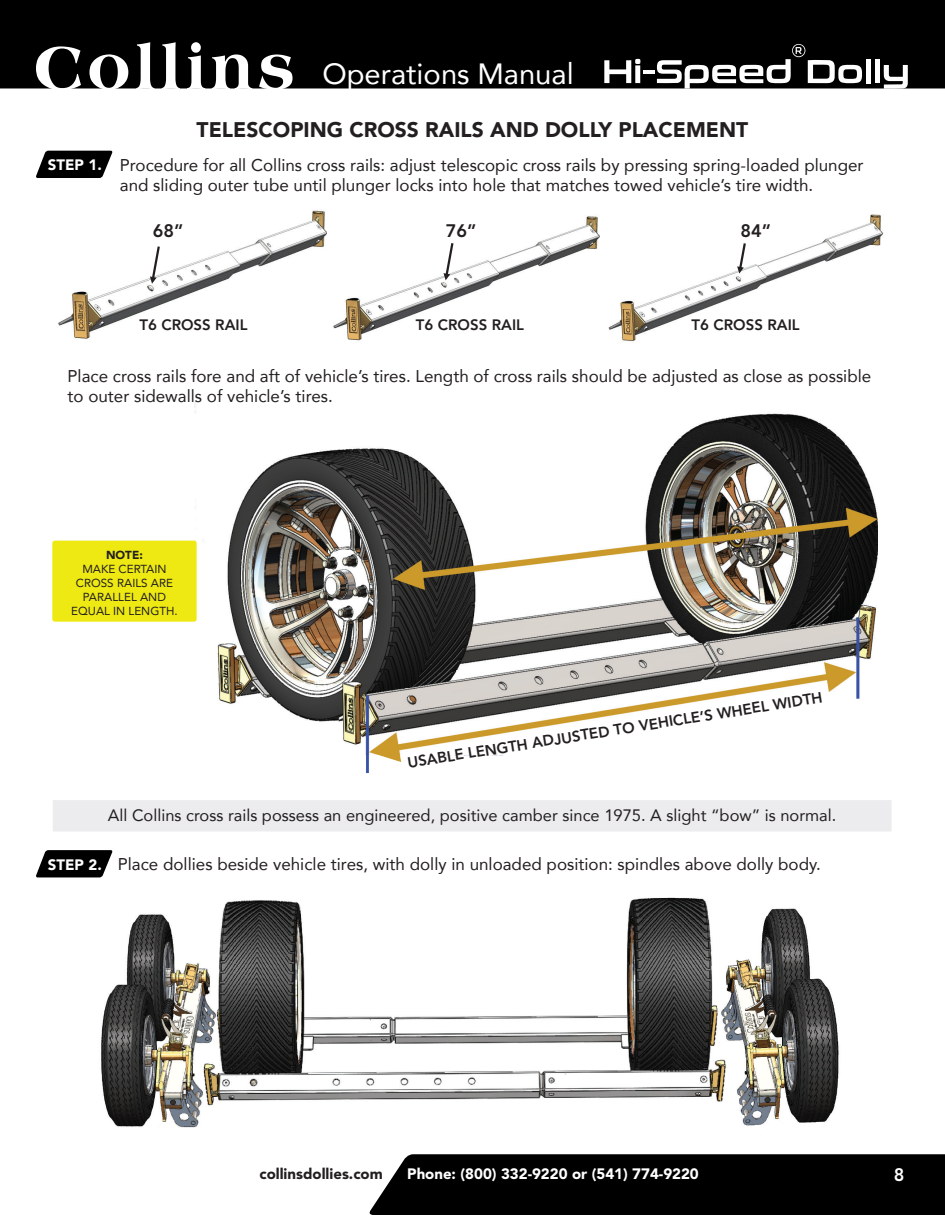
<style>
.page{position:relative;width:945px;height:1215px;background:#fff}
.page>*{position:absolute;margin:0;border:0;box-sizing:border-box;transform-origin:0 0}
.t1{font:29.25px "Avenir";color:#fff}
.t2{font:900 21px "Avenir LT Std";color:#231f20}
.t3{font:800 18px "Avenir LT Std";color:#231f20}
.t4{font:800 18px "Avenir LT Std";color:#fff}
.STEPS{font:17.1px/20.4px "Avenir";color:#231f20}
.COLLINS_NOTE{font:16.5px "Avenir";color:#231f20}
.t5{font:800 15px "Avenir LT Std";color:#231f20}
.STEP_TITLE{font:900 15px "Avenir LT Std";color:#fff}
.t6{font:900 15px "Avenir LT Std";color:#231f20}
.NOTE{font:11.7px/14px "Avenir";color:#231f20;text-align:center}
.NOTE-2{font:900 11.7px "Avenir";color:#231f20}
</style>
<div class="page">
<div style="left:369px;top:1154px;width:576px;height:61px;background:#000001"></div>
<div style="left:0;top:0;width:945px;height:88px;background:#000001"></div>
<svg style="left:36px;top:46px;width:45px;height:43px"></svg>
<svg style="left:89px;top:54px;width:39px;height:35px"></svg>
<svg style="left:136px;top:42px;width:18px;height:47px"></svg>
<svg style="left:162px;top:42px;width:18px;height:47px"></svg>
<svg style="left:187px;top:42px;width:17px;height:47px"></svg>
<svg style="left:212px;top:55px;width:39px;height:34px"></svg>
<svg style="left:259px;top:55px;width:34px;height:34px"></svg>
<div style="left:866px;top:59px;width:5px;height:24px;background:#fff"></div>
<div style="left:875px;top:59px;width:5px;height:24px;background:#fff"></div>
<hr style="left:643px;top:70px;width:12px;height:4px;background:#fff">
<svg style="left:604px;top:59px;width:36px;height:24px"></svg>
<svg style="left:657px;top:44px;width:205px;height:45px"></svg>
<svg style="left:884px;top:65px;width:24px;height:24px"></svg>
<img style="left:173px;top:402px;width:705px;height:372px">
<img style="left:58px;top:210px;width:269px;height:129px">
<svg style="left:150px;top:246px;width:10px;height:38px"></svg>
<img style="left:333px;top:216px;width:267px;height:125px">
<img style="left:608px;top:214px;width:276px;height:127px">
<svg style="left:444px;top:243px;width:10px;height:37px"></svg>
<svg style="left:737px;top:243px;width:9px;height:31px"></svg>
<img style="left:101px;top:897px;width:738px;height:231px">
<div style="left:55px;top:802px;width:834px;height:27px;background:#ececee"></div>
<div style="left:53px;top:800px;width:839px;height:31px;border:4px solid #ececee"></div>
<svg style="left:36px;top:151px;width:77px;height:27px;background:#212122"></svg>
<svg style="left:36px;top:850px;width:77px;height:27px;background:#222223"></svg>
<div style="left:52px;top:541px;width:145px;height:81px;background:#eee913;border-radius:3px"></div>
<h1 class="t1" style="left:322px;top:50px;width:253px">Operations Manual</h1>
<p class="STEP_TITLE" style="left:48px;top:156px;width:55px">STEP 1.</p>
<p class="t2" style="left:197px;top:117px;width:553px">TELESCOPING CROSS RAILS AND DOLLY PLACEMENT</p>
<p class="STEPS" style="left:120px;top:154px;width:745px">Procedure for all Collins cross rails: adjust telescopic cross rails by pressing spring-loaded plunger and sliding outer tube until plunger locks into hole that matches towed vehicle’s tire width.</p>
<p class="t3" style="left:153px;top:221px;width:32px">68”</p>
<p class="t3" style="left:446px;top:221px;width:32px">76”</p>
<p class="t3" style="left:740px;top:221px;width:32px">84”</p>
<p class="t5" style="left:139px;top:316px;width:110px">T6 CROSS RAIL</p>
<p class="t5" style="left:416px;top:316px;width:110px">T6 CROSS RAIL</p>
<p class="t5" style="left:692px;top:316px;width:110px">T6 CROSS RAIL</p>
<p class="STEPS" style="left:68px;top:365px;width:805px">Place cross rails fore and aft of vehicle’s tires. Length of cross rails should be adjusted as close as possible to outer sidewalls of vehicle’s tires.</p>
<p class="NOTE-2" style="left:106px;top:545px;width:38px">NOTE:</p>
<p class="NOTE" style="left:71px;top:562px;width:108px">MAKE CERTAIN<br>CROSS RAILS ARE<br>PARALLEL AND<br>EQUAL IN LENGTH.</p>
<p class="t5" style="left:406px;top:754px;width:421px;rotate:-9deg">USABLE LENGTH ADJUSTED TO VEHICLE’S WHEEL WIDTH</p>
<p class="COLLINS_NOTE" style="left:108px;top:802px;width:730px">All Collins cross rails possess an engineered, positive camber since 1975. A slight “bow” is normal.</p>
<p class="STEP_TITLE" style="left:48px;top:856px;width:55px">STEP 2.</p>
<p class="STEPS" style="left:118px;top:854px;width:705px">Place dollies beside vehicle tires, with dolly in unloaded position: spindles above dolly body.</p>
<p class="t6" style="left:259px;top:1165px;width:125px">collinsdollies.com</p>
<p class="STEP_TITLE" style="left:407px;top:1165px;width:293px">Phone: (800) 332-9220 or (541) 774-9220</p>
<p class="t4" style="left:894px;top:1164px;width:12px">8</p>
</div>
